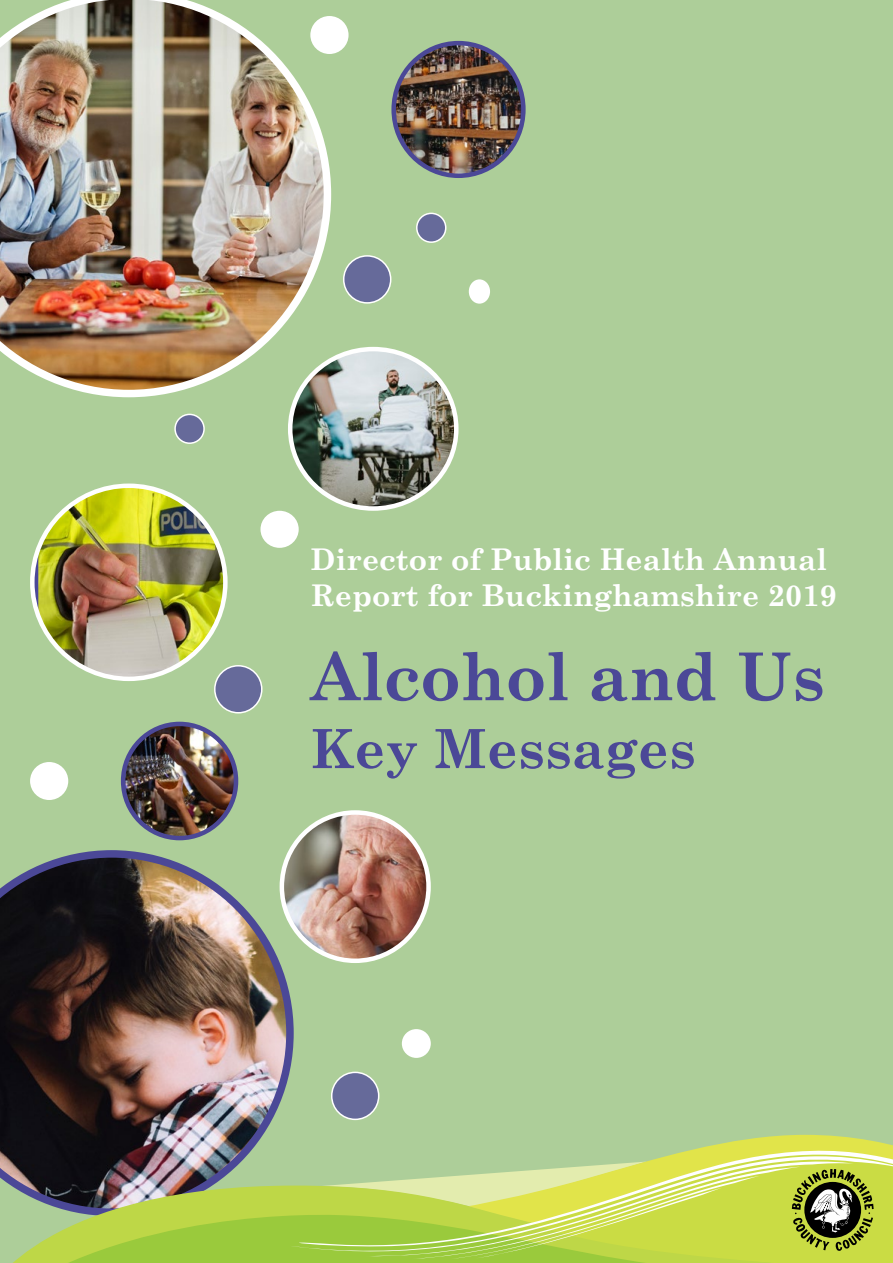
<style>
.page{position:relative;width:893px;height:1263px;background:#adce99}
.page>*{position:absolute;margin:0;border:0;box-sizing:border-box;transform-origin:0 0}
.t1{font:700 66px "Century Schoolbook";color:#4b4897}
.t2{font:700 54px "Century Schoolbook";color:#4b4897}
.t3{font:700 30px/36px "Century Schoolbook";color:#fff}
</style>
<div class="page">
<div style="left:332px;top:1072px;width:47px;height:47px;background:#666a9a;border-radius:50%"></div>
<div style="left:331px;top:1071px;width:48px;height:49px;border:2px solid #fff;border-radius:50%"></div>
<div style="left:344px;top:256px;width:47px;height:47px;background:#666a9a;border-radius:50%"></div>
<div style="left:343px;top:255px;width:48px;height:49px;border:2px solid #fff;border-radius:50%"></div>
<div style="left:215px;top:666px;width:47px;height:47px;background:#666a9a;border-radius:50%"></div>
<div style="left:214px;top:665px;width:49px;height:48px;border:2px solid #fff;border-radius:50%"></div>
<div style="left:469px;top:279px;width:21px;height:25px;background:#fff;border-radius:50%"></div>
<div style="left:260px;top:511px;width:39px;height:37px;background:#fff;border-radius:50%"></div>
<div style="left:30px;top:762px;width:38px;height:38px;background:#fff;border-radius:50%"></div>
<div style="left:310px;top:16px;width:39px;height:38px;background:#fff;border-radius:50%"></div>
<div style="left:417px;top:213px;width:29px;height:29px;background:#666a9a;border-radius:50%"></div>
<div style="left:416px;top:213px;width:30px;height:30px;border:2px solid #fff;border-radius:50%"></div>
<div style="left:402px;top:1029px;width:29px;height:29px;background:#fff;border-radius:50%"></div>
<div style="left:175px;top:414px;width:29px;height:29px;background:#666a9a;border-radius:50%"></div>
<div style="left:174px;top:414px;width:31px;height:30px;border:2px solid #fff;border-radius:50%"></div>
<img style="left:289px;top:812px;width:140px;height:149px">
<div style="left:280px;top:810px;width:151px;height:153px;border:4px solid #fff;border-radius:50%"></div>
<img style="left:123px;top:724px;width:113px;height:114px">
<div style="left:121px;top:722px;width:117px;height:118px;border:4px solid #4b4897;border-radius:50%"></div>
<img style="left:38px;top:488px;width:187px;height:191px">
<div style="left:30px;top:483px;width:198px;height:198px;border:4px solid #fff;border-radius:50%"></div>
<img style="left:396px;top:43px;width:127px;height:133px">
<div style="left:391px;top:41px;width:135px;height:137px;border:4px solid #4b4897;border-radius:50%"></div>
<img style="left:290px;top:349px;width:166px;height:158px">
<div style="left:288px;top:347px;width:170px;height:164px;border:4px solid #fff;border-radius:50%"></div>
<img style="left:0;top:0;width:331px;height:397px">
<img style="left:0;top:850px;width:294px;height:335px">
<img style="left:10px;top:1185px;width:249px;height:78px">
<svg style="left:705px;top:1135px;width:188px;height:12px;fill:#e1e44a"></svg>
<svg style="left:18px;top:1203px;width:301px;height:60px;background:#a9cb50"></svg>
<svg style="left:259px;top:1148px;width:35px;height:99px"></svg>
<svg style="left:290px;top:1155px;width:29px;height:98px"></svg>
<svg style="left:319px;top:1147px;width:574px;height:116px;background:#bed363"></svg>
<p class="t3" style="left:310px;top:540px;width:528px">Director of Public Health Annual<br>Report for Buckinghamshire 2019</p>
<h1 class="t1" style="left:310px;top:625px;width:516px">Alcohol and Us</h1>
<h2 class="t2" style="left:310px;top:707px;width:387px">Key Messages</h2>
</div>
